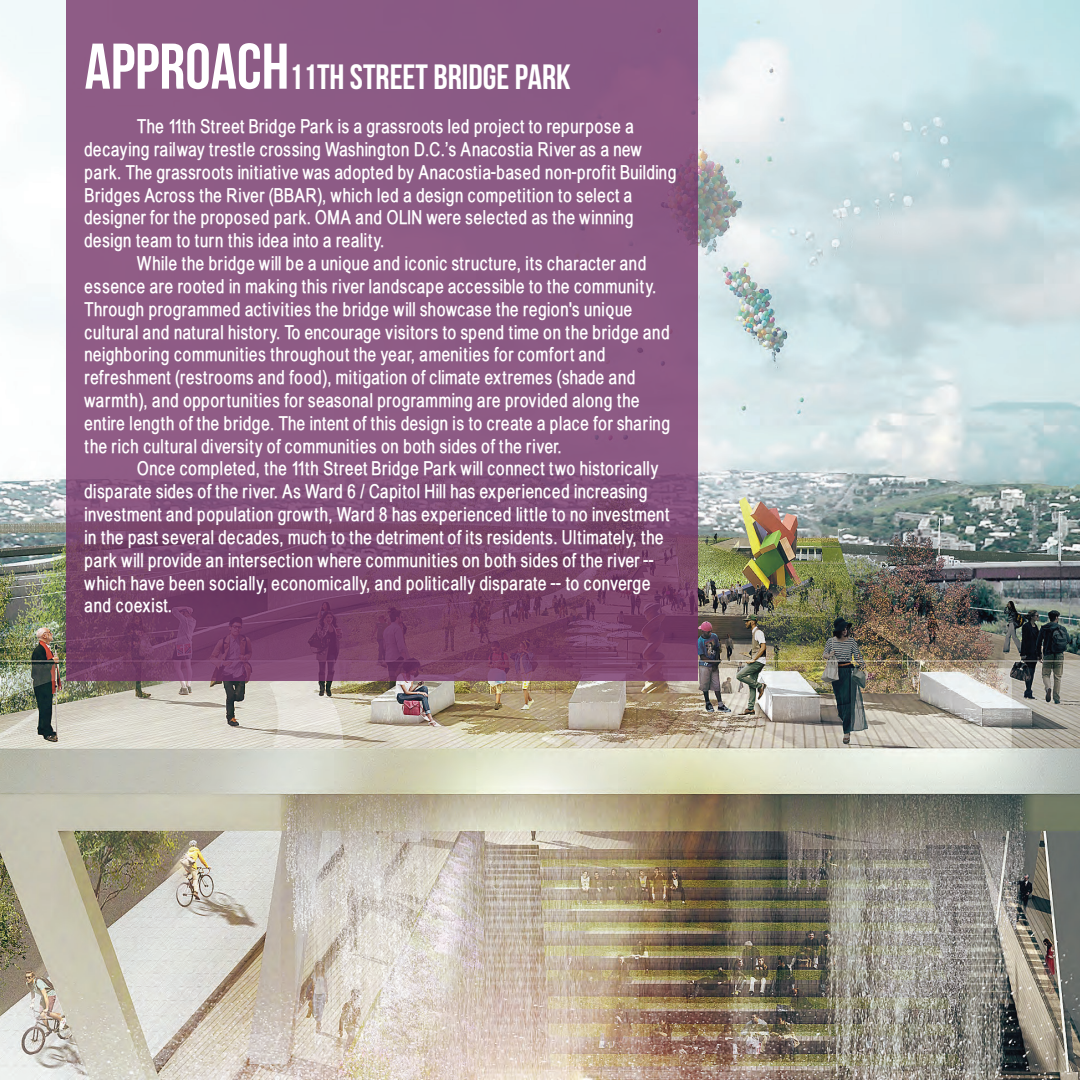
<style>
.page{position:relative;width:1080px;height:1080px;background:#fff}
.page>*{position:absolute;margin:0;border:0;box-sizing:border-box;transform-origin:0 0}
.t1{font:35.12px "Bebas Neue";color:#fff}
.t2{font:700 19px "Babel Sans";letter-spacing:.025em;color:#fff}
.t3{font:700 19px "Babel Sans";color:#fff}
.s1{font-size:64.38px}
</style>
<div class="page">
<img style="left:0;top:0;width:1080px;height:1080px">
<svg style="left:66px;top:0;width:632px;height:680px;background:#87547d"></svg>
<p class="t1" style="left:85px;top:57px;width:488px"><span class="s1">APPROACH</span>11th STREET BRIDGE PARK</p>
<p class="t2" style="left:137px;top:116px;width:498px">The 11th Street Bridge Park is a grassroots led project to repurpose a</p>
<p class="t2" style="left:85px;top:138px;width:559px">decaying railway trestle crossing Washington D.C.’s Anacostia River as a new</p>
<p class="t2" style="left:85px;top:161px;width:594px">park. The grassroots initiative was adopted by Anacostia-based non-profit Building</p>
<p class="t2" style="left:85px;top:184px;width:549px">Bridges Across the River (BBAR), which led a design competition to select a</p>
<p class="t2" style="left:85px;top:207px;width:551px">designer for the proposed park. OMA and OLIN were selected as the winning</p>
<p class="t2" style="left:85px;top:230px;width:301px">design team to turn this idea into a reality.</p>
<p class="t2" style="left:137px;top:252px;width:511px">While the bridge will be a unique and iconic structure, its character and</p>
<p class="t2" style="left:85px;top:275px;width:573px">essence are rooted in making this river landscape accessible to the community.</p>
<p class="t2" style="left:85px;top:298px;width:549px">Through programmed activities the bridge will showcase the region's unique</p>
<p class="t2" style="left:85px;top:321px;width:587px">cultural and natural history. To encourage visitors to spend time on the bridge and</p>
<p class="t2" style="left:85px;top:344px;width:523px">neighboring communities throughout the year, amenities for comfort and</p>
<p class="t2" style="left:85px;top:367px;width:553px">refreshment (restrooms and food), mitigation of climate extremes (shade and</p>
<p class="t2" style="left:85px;top:389px;width:557px">warmth), and opportunities for seasonal programming are provided along the</p>
<p class="t2" style="left:85px;top:412px;width:587px">entire length of the bridge. The intent of this design is to create a place for sharing</p>
<p class="t2" style="left:85px;top:435px;width:479px">the rich cultural diversity of communities on both sides of the river.</p>
<p class="t2" style="left:137px;top:458px;width:523px">Once completed, the 11th Street Bridge Park will connect two historically</p>
<p class="t2" style="left:85px;top:481px;width:565px">disparate sides of the river. As Ward 6 / Capitol Hill has experienced increasing</p>
<p class="t2" style="left:85px;top:504px;width:586px">investment and population growth, Ward 8 has experienced little to no investment</p>
<p class="t3" style="left:85px;top:526px;width:581px">in the past several decades, much to the detriment of its residents. Ultimately, the</p>
<p class="t2" style="left:85px;top:549px;width:571px">park will provide an intersection where communities on both sides of the river --</p>
<p class="t2" style="left:85px;top:572px;width:568px">which have been socially, economically, and politically disparate -- to converge</p>
<p class="t2" style="left:85px;top:595px;width:89px">and coexist.</p>
</div>
